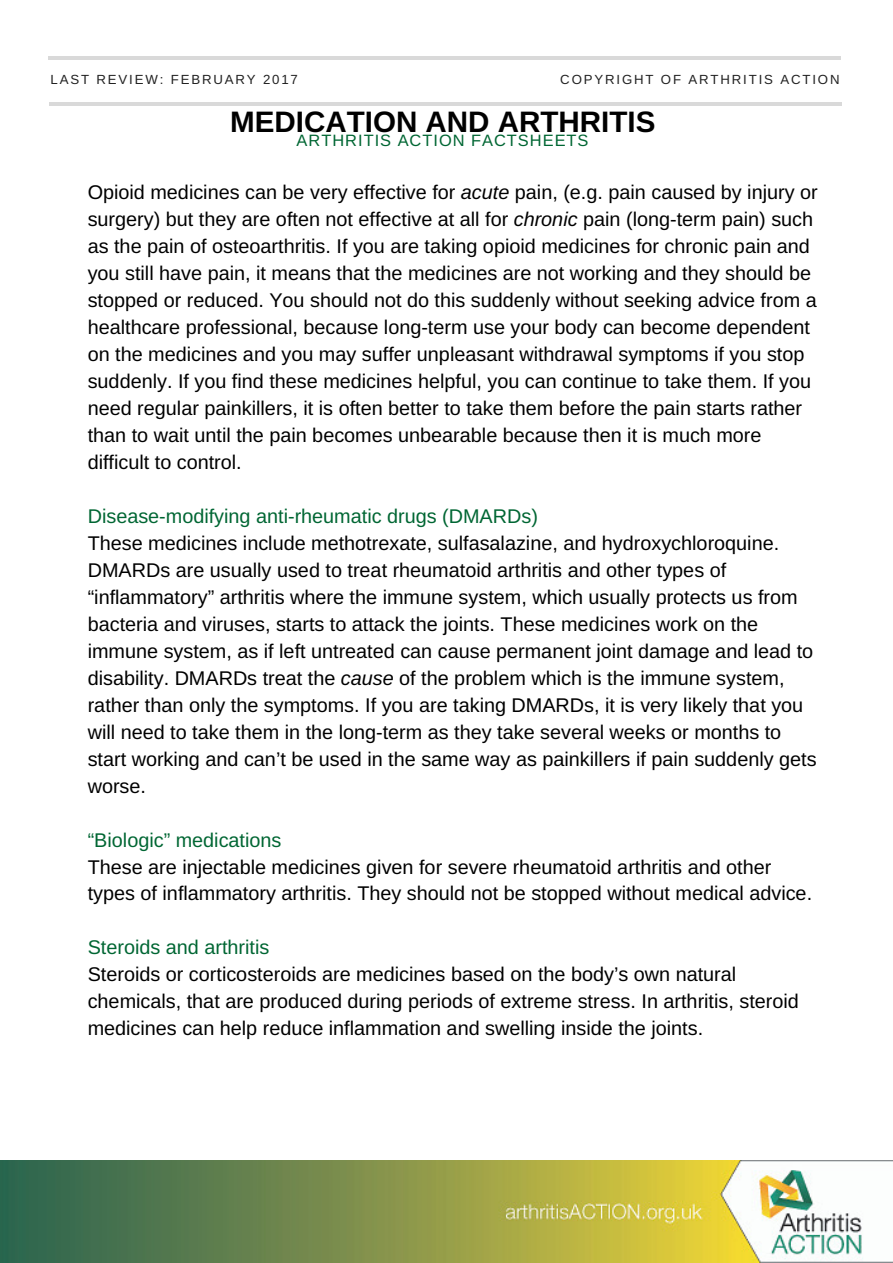
<style>
.page{position:relative;width:893px;height:1263px;background:#fff}
.page>*{position:absolute;margin:0;border:0;box-sizing:border-box;transform-origin:0 0}
.t1{font:700 29.55px "Arimo";color:#000}
.t2{font:19.8px/27px "Arimo";color:#000}
.t3{font:19.8px "Arimo";color:#063}
.t4{font:16.35px "Arimo";letter-spacing:.06em;color:#063}
.t5{font:13.2px "Arimo";letter-spacing:.14em;color:#222}
.s1{font-style:italic}
</style>
<div class="page">
<img style="left:0;top:1160px;width:892px;height:102px">
<hr style="left:48px;top:56px;width:793px;height:4px;background:#d9d9d9">
<hr style="left:50px;top:102px;width:792px;height:4px;background:#d9d9d9">
<p class="t5" style="left:51px;top:72px;width:249px">LAST REVIEW: FEBRUARY 2017</p>
<p class="t5" style="left:560px;top:72px;width:281px">COPYRIGHT OF ARTHRITIS ACTION</p>
<h1 class="t1" style="left:230px;top:105px;width:427px">MEDICATION AND ARTHRITIS</h1>
<p class="t4" style="left:296px;top:131px;width:293px">ARTHRITIS ACTION FACTSHEETS</p>
<p class="t2" style="left:88px;top:179px;width:731px">Opioid medicines can be very effective for <span class="s1">acute</span> pain, (e.g. pain caused by injury or surgery) but they are often not effective at all for <span class="s1">chronic</span> pain (long-term pain) such as the pain of osteoarthritis. If you are taking opioid medicines for chronic pain and you still have pain, it means that the medicines are not working and they should be stopped or reduced. You should not do this suddenly without seeking advice from a healthcare professional, because long-term use your body can become dependent on the medicines and you may suffer unpleasant withdrawal symptoms if you stop suddenly. If you find these medicines helpful, you can continue to take them. If you need regular painkillers, it is often better to take them before the pain starts rather than to wait until the pain becomes unbearable because then it is much more difficult to control.</p>
<p class="t3" style="left:88px;top:505px;width:451px">Disease-modifying anti-rheumatic drugs (DMARDs)</p>
<p class="t2" style="left:88px;top:529px;width:730px">These medicines include methotrexate, sulfasalazine, and hydroxychloroquine.<br>DMARDs are usually used to treat rheumatoid arthritis and other types of “inflammatory” arthritis where the immune system, which usually protects us from bacteria and viruses, starts to attack the joints. These medicines work on the immune system, as if left untreated can cause permanent joint damage and lead to disability. DMARDs treat the <span class="s1">cause</span> of the problem which is the immune system, rather than only the symptoms. If you are taking DMARDs, it is very likely that you will need to take them in the long-term as they take several weeks or months to start working and can’t be used in the same way as painkillers if pain suddenly gets worse.</p>
<p class="t3" style="left:88px;top:828px;width:195px">“Biologic” medications</p>
<p class="t2" style="left:88px;top:853px;width:726px">These are injectable medicines given for severe rheumatoid arthritis and other types of inflammatory arthritis. They should not be stopped without medical advice.</p>
<p class="t3" style="left:88px;top:936px;width:183px">Steroids and arthritis</p>
<p class="t2" style="left:88px;top:961px;width:712px">Steroids or corticosteroids are medicines based on the body’s own natural chemicals, that are produced during periods of extreme stress. In arthritis, steroid medicines can help reduce inflammation and swelling inside the joints.</p>
</div>
